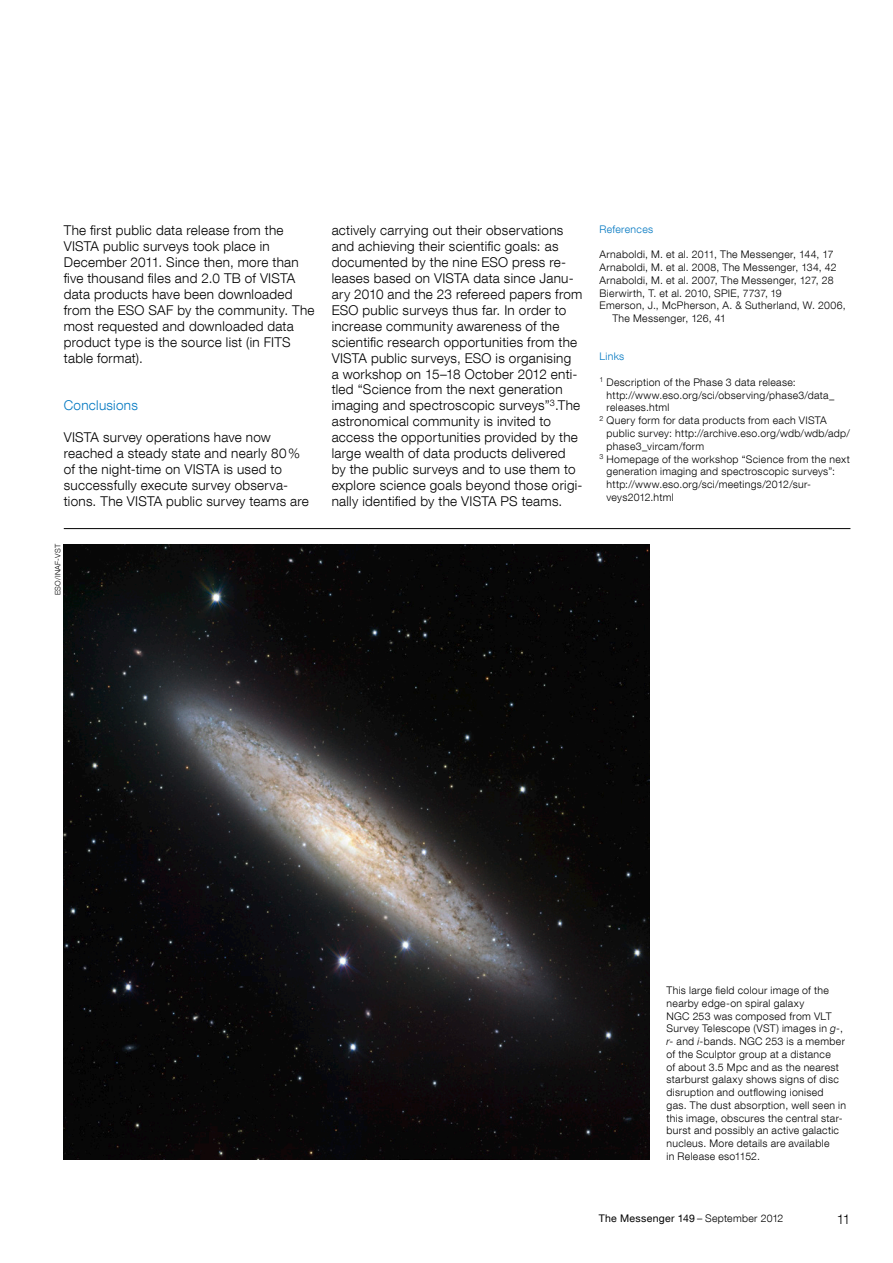
<style>
.page{position:relative;width:893px;height:1263px;background:#fff}
.page>*{position:absolute;margin:0;border:0;box-sizing:border-box;transform-origin:0 0}
.t1{font:300 13.5px/15.9px "Helvetica Neue LT Com";letter-spacing:.02em;color:#000}
.t2{font:300 13.5px "Helvetica Neue LT Com";letter-spacing:.02em;color:#0077c1}
.t3{font:300 10.5px/12.8px "Helvetica Neue LT Com";letter-spacing:.03em;color:#000}
.t4{font:10.5px "Helvetica Neue LT Com";letter-spacing:.03em;color:#000}
.t5{font:300 10.5px "Helvetica Neue LT Com";letter-spacing:.03em;color:#0077c1}
.t6{font:300 7.5px "Helvetica Neue LT Com";letter-spacing:.03em;color:#000}
.s1{font-style:italic}
.s2{font-weight:300}
</style>
<div class="page">
<hr style="left:64px;top:528px;width:786px;height:1px;background:#000">
<img style="left:64px;top:544px;width:585px;height:616px">
<p class="t1" style="left:64px;top:222px;width:252px">The first public data release from the VISTA public surveys took place in December 2011. Since then, more than five thousand files and 2.0 TB of VISTA data products have been downloaded from the ESO SAF by the community. The most requested and downloaded data product type is the source list (in FITS table format).</p>
<p class="t2" style="left:64px;top:397px;width:76px">Conclusions</p>
<p class="t1" style="left:64px;top:429px;width:247px">VISTA survey operations have now reached a steady state and nearly 80% of the night-time on VISTA is used to successfully execute survey observa&shy;tions. The VISTA public survey teams are</p>
<p class="t6" style="left:53px;top:595px;width:52px;rotate:-90deg">ESO/INAF-VST</p>
<p class="t1" style="left:332px;top:222px;width:252px">actively carrying out their observations and achieving their scientific goals: as documented by the nine ESO press re-- leases based on VISTA data since Janu&shy;ary 2010 and the 23 refereed papers from ESO public surveys thus far. In order to increase community awareness of the scientific research opportunities from the VISTA public surveys, ESO is organising<br>a workshop on 15–18 October 2012 enti&shy;tled “Science from the next generation imaging and spectroscopic surveys”<sup>3</sup>.The astronomical community is invited to access the opportunities provided by the large wealth of data products delivered by the public surveys and to use them to explore science goals beyond those origi&shy;nally identified by the VISTA PS teams.</p>
<p class="t5" style="left:600px;top:223px;width:55px">References</p>
<p class="t3" style="left:600px;top:248px;width:236px">Arnaboldi, M. et al. 2011, The Messenger, 144, 17</p>
<p class="t3" style="left:600px;top:261px;width:239px">Arnaboldi, M. et al. 2008, The Messenger, 134, 42</p>
<p class="t3" style="left:600px;top:274px;width:235px">Arnaboldi, M. et al. 2007, The Messenger, 127, 28</p>
<p class="t3" style="left:600px;top:286px;width:184px">Bierwirth, T. et al. 2010, SPIE, 7737, 19</p>
<p class="t3" style="left:600px;top:299px;width:247px">Emerson, J., McPherson, A. &amp; Sutherland, W. 2006,</p>
<p class="t3" style="left:612px;top:312px;width:115px">The Messenger, 126, 41</p>
<p class="t5" style="left:600px;top:350px;width:26px">Links</p>
<p class="t3" style="left:600px;top:376px;width:198px"><sup>1</sup> Description of the Phase 3 data release:</p>
<p class="t3" style="left:607px;top:388px;width:229px">http://www.eso.org/sci/observing/phase3/data_</p>
<p class="t3" style="left:607px;top:401px;width:64px">releases.html</p>
<p class="t3" style="left:600px;top:414px;width:229px"><sup>2</sup> Query form for data products from each VISTA</p>
<p class="t3" style="left:607px;top:427px;width:245px">public survey: http://archive.eso.org/wdb/wdb/adp/</p>
<p class="t3" style="left:607px;top:439px;width:99px">phase3_vircam/form</p>
<p class="t3" style="left:600px;top:452px;width:252px"><sup>3</sup> Homepage of the workshop “Science from the next</p>
<p class="t3" style="left:607px;top:465px;width:230px">generation imaging and spectroscopic surveys”:</p>
<p class="t3" style="left:607px;top:478px;width:206px">http://www.eso.org/sci/meetings/2012/sur-</p>
<p class="t3" style="left:607px;top:490px;width:69px">veys2012.html</p>
<p class="t3" style="left:666px;top:984px;width:181px">This large field colour image of the nearby edge-on spiral galaxy<br>NGC 253 was composed from VLT Survey Telescope (VST) images in <span class="s1">g</span>-, <span class="s1">r</span>- and <span class="s1">i</span>-bands. NGC 253 is a member of the Sculptor group at a distance<br>of about 3.5 Mpc and as the nearest starburst galaxy shows signs of disc disruption and outflowing ionised gas. The dust absorption, well seen in this image, obscures the central star&shy;burst and possibly an active galactic nucleus. More details are available<br>in Release eso1152.</p>
<p class="t4" style="left:599px;top:1211px;width:186px">The Messenger 149 <span class="s2">– September 2012</span></p>
<p class="t1" style="left:837px;top:1211px;width:15px">11</p>
</div>
